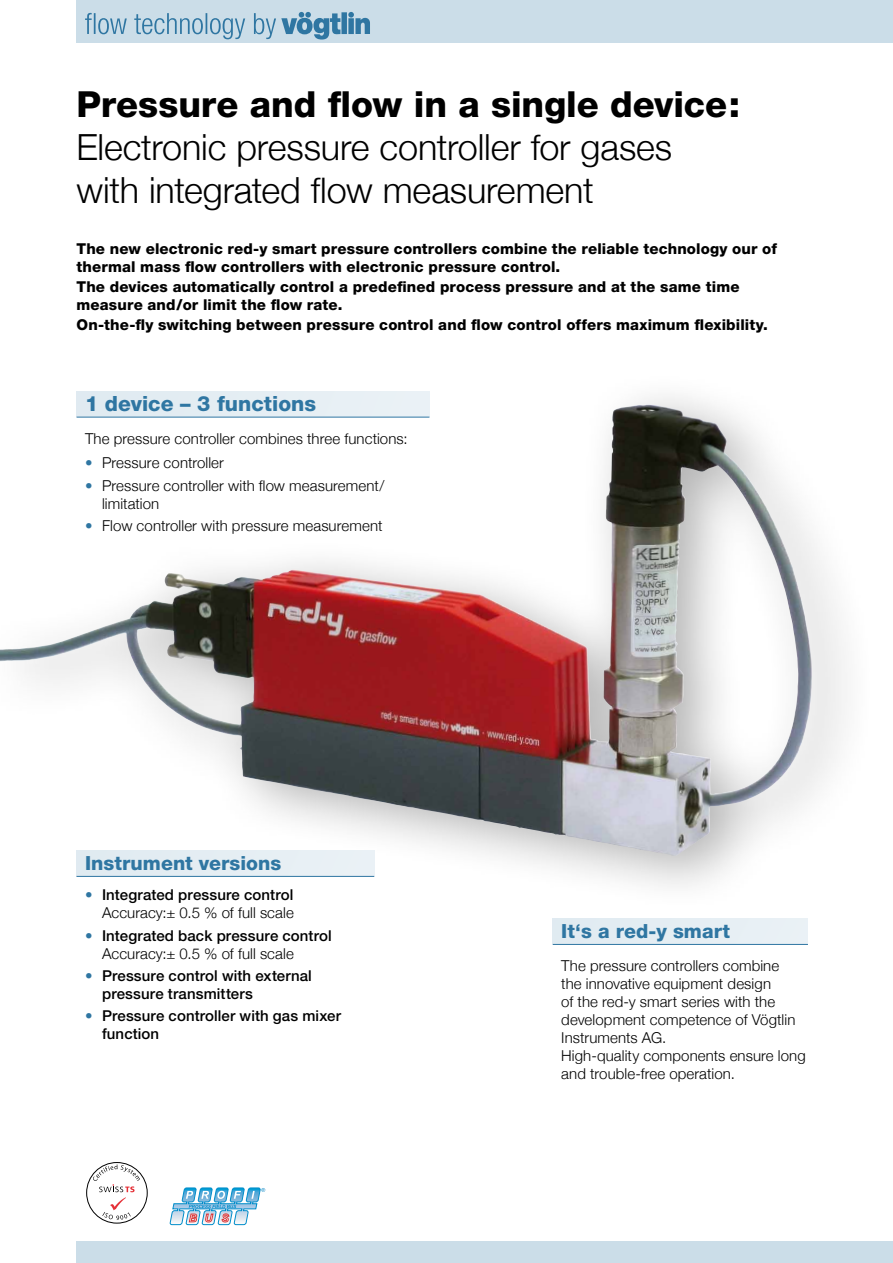
<style>
.page{position:relative;width:893px;height:1263px;background:#fff}
.page>*{position:absolute;margin:0;border:0;box-sizing:border-box;transform-origin:0 0}
.t1{font:300 36px/43.2px "Helvetica Neue";letter-spacing:-.005em;color:#000}
.t2{font:800 36px "Helvetica Neue";color:#000}
.t3{font:800 21px "Helvetica Neue";color:#2f76a2}
.t4{font:800 19.5px "Helvetica Neue";letter-spacing:.005em;color:#2f76a2}
.t5{font:300 15px/18px "Helvetica Neue";letter-spacing:.005em;color:#000}
.t6{font:800 15px/18px "Helvetica Neue";letter-spacing:.01em;color:#000}
.t7{font:500 15px/18px "Helvetica Neue";letter-spacing:.01em;color:#000}
.s1{color:#2f76a2}
.s2{font-weight:300;color:#2f76a2}
.s3{font-weight:300}
</style>
<div class="page">
<div style="left:0;top:370px;width:877px;height:543px;background:#000;opacity:.3"></div>
<img style="left:2px;top:405px;width:645px;height:337px">
<div style="left:77px;top:0;width:816px;height:43px;background:#cbdde8"></div>
<svg style="left:85px;top:12px;width:285px;height:28px"></svg>
<div style="left:77px;top:1242px;width:816px;height:21px;background:#cbdde8"></div>
<div style="left:77px;top:391px;width:352px;height:26px;background:#e5eef3"></div>
<hr style="left:77px;top:417px;width:352px;height:1px;background:#2f76a2">
<div style="left:77px;top:850px;width:297px;height:26px;background:#e5eef3"></div>
<hr style="left:77px;top:876px;width:297px;height:1px;background:#2f76a2">
<div style="left:553px;top:918px;width:255px;height:26px;background:#e5eef3"></div>
<hr style="left:553px;top:944px;width:255px;height:1px;background:#2f76a2">
<svg style="left:170px;top:1188px;width:95px;height:37px"></svg>
<div style="left:86px;top:1162px;width:62px;height:61px;border:1px solid #000;border-radius:50%"></div>
<svg style="left:93px;top:1164px;width:47px;height:56px"></svg>
<h1 class="t2" style="left:77px;top:83px;width:665px">Pressure and flow in a single device:</h1>
<h1 class="t1" style="left:77px;top:124px;width:597px">Electronic pressure controller for gases with integrated flow measurement</h1>
<p class="t6" style="left:77px;top:239px;width:702px">The new electronic red-y smart pressure controllers combine the reliable technology our of thermal mass flow controllers with electronic pressure control.</p>
<p class="t6" style="left:77px;top:278px;width:664px">The devices automatically control a predefined process pressure and at the same time measure and/or limit the flow rate.</p>
<p class="t6" style="left:77px;top:316px;width:693px">On-the-fly switching between pressure control and flow control offers maximum flexibility.</p>
<h2 class="t3" style="left:85px;top:391px;width:233px">1 device – 3 functions</h2>
<p class="t5" style="left:85px;top:429px;width:324px">The pressure controller combines three functions:</p>
<p class="t5" style="left:85px;top:453px;width:140px"><span class="s1">•</span> Pressure controller</p>
<p class="t5" style="left:102px;top:475px;width:284px;text-indent:-17px"><span class="s1">•</span> Pressure controller with flow measurement/ limitation</p>
<p class="t5" style="left:85px;top:516px;width:299px"><span class="s1">•</span> Flow controller with pressure measurement</p>
<h3 class="t4" style="left:85px;top:851px;width:198px">Instrument versions</h3>
<p class="t7" style="left:85px;top:886px;width:210px;text-align:right"><span class="s2">•</span> Integrated pressure control<br><span class="s3">Accuracy:± 0.5 % of full scale</span></p>
<p class="t7" style="left:102px;top:926px;width:231px;text-indent:-17px"><span class="s2">•</span> Integrated back pressure control<br><span class="s3">Accuracy:± 0.5 % of full scale</span></p>
<p class="t7" style="left:102px;top:966px;width:211px;text-indent:-17px"><span class="s2">•</span> Pressure control with external pressure transmitters</p>
<p class="t7" style="left:102px;top:1007px;width:240px;text-indent:-17px"><span class="s2">•</span> Pressure controller with gas mixer function</p>
<h3 class="t4" style="left:561px;top:919px;width:170px">It‘s a red-y smart</h3>
<p class="t5" style="left:561px;top:956px;width:246px">The pressure controllers combine<br>the innovative equipment design<br>of the red-y smart series with the development competence of Vögtlin<br>Instruments AG.<br>High-quality components ensure long and trouble-free operation.</p>
</div>
